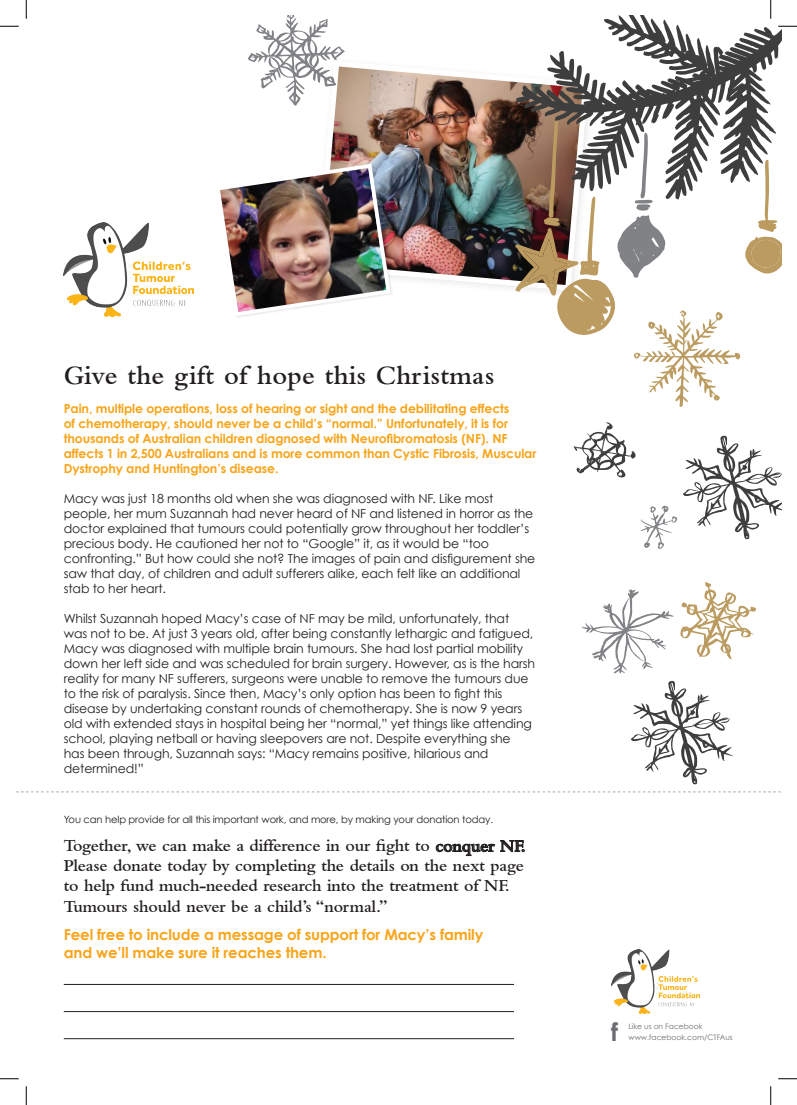
<style>
.page{position:relative;width:797px;height:1105px;background:#fff}
.page>*{position:absolute;margin:0;border:0;box-sizing:border-box;transform-origin:0 0}
.t1{font:600 27.5px "Bembo";letter-spacing:.01em;color:#231f20}
.t2{font:700 25.12px "Century Gothic";color:#6c6d70}
.t3{font:600 17.5px/20px "Bembo";letter-spacing:-.01em;color:#231f20}
.t4{font:700 15px/17.5px "Century Gothic";letter-spacing:-.01em;color:#f9a51b}
.t5{font:12.5px/15px "Century Gothic";letter-spacing:-.01em;color:#231f20}
.t6{font:700 12.5px/15px "Century Gothic";letter-spacing:-.01em;color:#f9a51b}
.t7{font:10px "Century Gothic";letter-spacing:-.015em;color:#231f20}
.t8{font:7.5px "Century Gothic";color:#6c6d70}
</style>
<div class="page">
<img style="left:330px;top:67px;width:186px;height:221px">
<img style="left:220px;top:162px;width:173px;height:155px">
<svg style="left:248px;top:16px;width:97px;height:90px"></svg>
<img style="left:64px;top:223px;width:129px;height:93px">
<svg style="left:516px;top:16px;width:265px;height:105px"></svg>
<svg style="left:573px;top:422px;width:63px;height:56px"></svg>
<svg style="left:680px;top:582px;width:76px;height:77px"></svg>
<svg style="left:515px;top:121px;width:266px;height:286px"></svg>
<svg style="left:582px;top:589px;width:91px;height:85px"></svg>
<svg style="left:683px;top:435px;width:98px;height:104px"></svg>
<svg style="left:640px;top:505px;width:37px;height:44px"></svg>
<svg style="left:16px;top:791px;width:765px;height:1px"></svg>
<svg style="left:631px;top:680px;width:102px;height:104px"></svg>
<svg style="left:436px;top:840px;width:88px;height:16px"></svg>
<img style="left:611px;top:949px;width:88px;height:64px">
<hr style="left:64px;top:984px;width:450px;height:1px;background:#231f20">
<hr style="left:64px;top:1011px;width:450px;height:1px;background:#231f20">
<hr style="left:64px;top:1038px;width:450px;height:1px;background:#231f20">
<svg style="left:0;top:25px;width:19px;height:2px"></svg>
<svg style="left:778px;top:25px;width:19px;height:2px"></svg>
<svg style="left:0;top:1078px;width:19px;height:1px"></svg>
<svg style="left:778px;top:1078px;width:19px;height:1px"></svg>
<svg style="left:25px;top:0;width:2px;height:19px"></svg>
<svg style="left:25px;top:1086px;width:2px;height:19px"></svg>
<svg style="left:770px;top:0;width:1px;height:19px"></svg>
<svg style="left:770px;top:1086px;width:1px;height:19px"></svg>
<h1 class="t1" style="left:64px;top:359px;width:432px">Give the gift of hope this Christmas</h1>
<p class="t6" style="left:64px;top:401px;width:474px">Pain, multiple operations, loss of hearing or sight and the debilitating effects<br>of chemotherapy, should never be a child’s “normal.” Unfortunately, it is for thousands of Australian children diagnosed with Neurofibromatosis (NF). NF affects 1 in 2,500 Australians and is more common than Cystic Fibrosis, Muscular Dystrophy and Huntington’s disease.</p>
<p class="t5" style="left:64px;top:491px;width:473px">Macy was just 18 months old when she was diagnosed with NF. Like most people, her mum Suzannah had never heard of NF and listened in horror as the doctor explained that tumours could potentially grow throughout her toddler’s precious body. He cautioned her not to “Google” it, as it would be “too confronting.” But how could she not? The images of pain and disfigurement she saw that day, of children and adult sufferers alike, each felt like an additional stab to her heart.</p>
<p class="t5" style="left:64px;top:611px;width:473px">Whilst Suzannah hoped Macy’s case of NF may be mild, unfortunately, that was not to be. At just 3 years old, after being constantly lethargic and fatigued, Macy was diagnosed with multiple brain tumours. She had lost partial mobility down her left side and was scheduled for brain surgery. However, as is the harsh reality for many NF sufferers, surgeons were unable to remove the tumours due to the risk of paralysis. Since then, Macy’s only option has been to fight this disease by undertaking constant rounds of chemotherapy. She is now 9 years old with extended stays in hospital being her “normal,” yet things like attending school, playing netball or having sleepovers are not. Despite everything she<br>has been through, Suzannah says: “Macy remains positive, hilarious and determined!”</p>
<p class="t7" style="left:64px;top:813px;width:431px">You can help provide for all this important work, and more, by making your donation today.</p>
<h3 class="t3" style="left:64px;top:836px;width:463px">Together, we can make a difference in our fight to conquer NF.<br>Please donate today by completing the details on the next page to help fund much-needed research into the treatment of NF.<br>Tumours should never be a child’s “normal.”</h3>
<p class="t4" style="left:64px;top:926px;width:421px">Feel free to include a message of support for Macy’s family and we’ll make sure it reaches them.</p>
<h2 class="t2" style="left:611px;top:1016px;width:9px">f</h2>
<p class="t8" style="left:628px;top:1032px;width:106px">www.facebook.com/CTFAus</p>
<p class="t8" style="left:628px;top:1021px;width:75px">Like us on Facebook</p>
</div>
